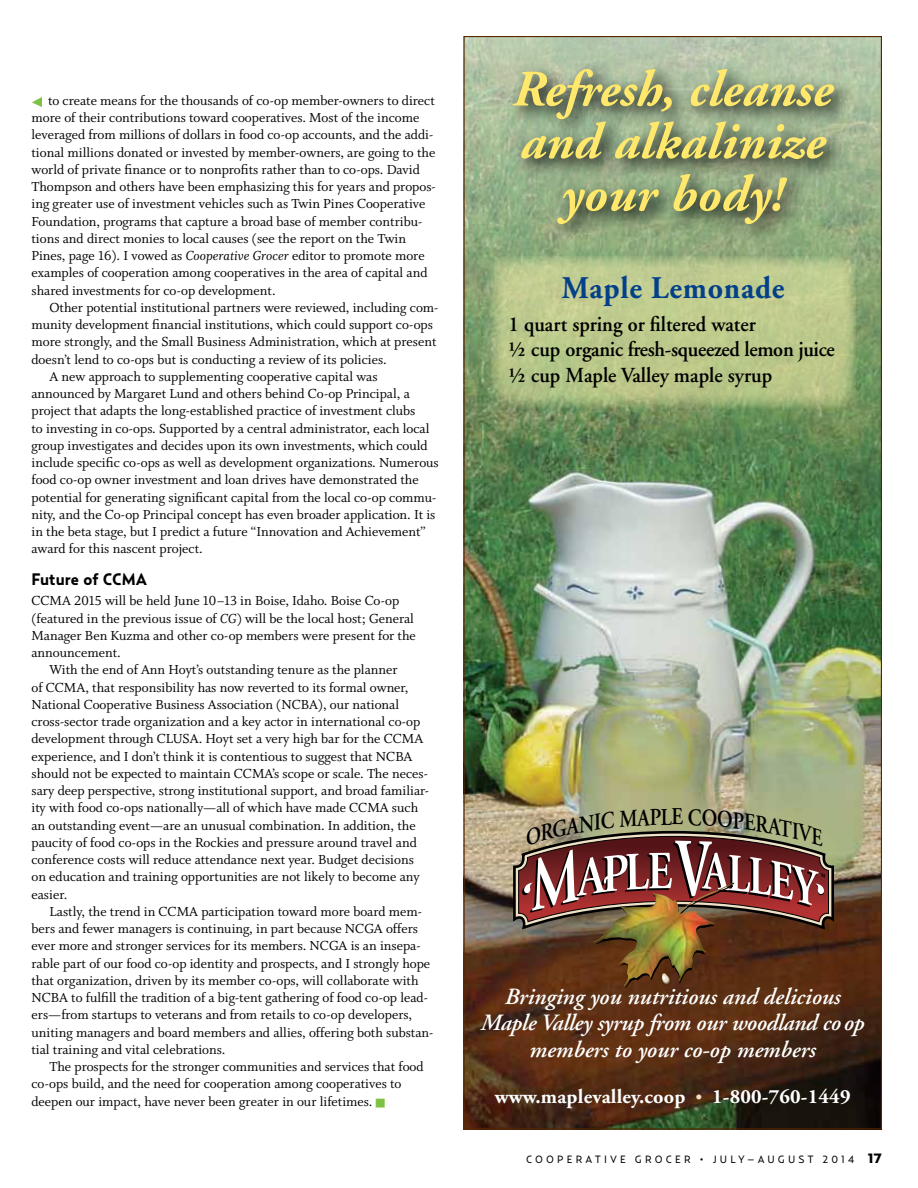
<style>
.page{position:relative;width:918px;height:1188px;background:#fff}
.page>*{position:absolute;margin:0;border:0;box-sizing:border-box;transform-origin:0 0}
.t1{font:italic 700 51px/52.5px "Adobe Garamond";letter-spacing:.005em;color:#ffe86b;text-align:center}
.t2{font:700 31.5px "Adobe Garamond";letter-spacing:.025em;color:#02408a;scale:.95 1}
.t3{font:600 24.15px "Adobe Garamond";color:#000;scale:.82 1}
.t4{font:italic 600 23.25px/26.4px "Adobe Garamond";color:#fff;text-align:center}
.t5{font:600 21.3px/25.7px "Adobe Garamond";color:#000;scale:.95 1}
.t6{font:700 20.25px "Adobe Garamond";letter-spacing:.01em;color:#fff}
.t7{font:700 16.5px "Relay";color:#000}
.t8{font:14.7px/17.2px "Whitman Roman LF";color:#000}
.t9{font:10.5px "Relay";letter-spacing:.3em;color:#000}
.s1{font-family:"Whitman Italic LF"}
.s2{color:#7dc242}
.s3{font-weight:400;font-size:18px;color:#eee1c6}
.s4{font-family:"Proxima Nova"}
.s5{font-family:"Relay Wide";font-weight:900;font-size:13.5px}
</style>
<div class="page">
<svg style="left:32px;top:97px;width:10px;height:10px"></svg>
<img style="left:466px;top:38px;width:414px;height:1090px">
<svg style="left:506px;top:61px;width:350px;height:184px;background:#86997a"></svg>
<svg style="left:490px;top:256px;width:366px;height:153px;background:#b6c489"></svg>
<svg style="left:544px;top:384px;width:19px;height:17px"></svg>
<svg style="left:572px;top:378px;width:26px;height:16px"></svg>
<svg style="left:719px;top:375px;width:46px;height:18px"></svg>
<img style="left:514px;top:808px;width:319px;height:181px">
<p class="t8" style="left:32px;top:92px;width:406px;text-indent:16px">to create means for the thousands of co-op member-owners to direct more of their contributions toward cooperatives. Most of the income leveraged from millions of dollars in food co-op accounts, and the addi&shy;tional millions donated or invested by member-owners, are going to the world of private finance or to nonprofits rather than to co-ops. David Thompson and others have been emphasizing this for years and propos&shy;ing greater use of investment vehicles such as Twin Pines Cooperative Foundation, programs that capture a broad base of member contribu&shy;tions and direct monies to local causes (see the report on the Twin Pines, page 16). I vowed as <span class="s1">Cooperative Grocer</span> editor to promote more examples of cooperation among cooperatives in the area of capital and shared investments for co-op development.</p>
<p class="t8" style="left:50px;top:299px;width:390px">Other potential institutional partners were reviewed, including com-</p>
<p class="t8" style="left:32px;top:316px;width:403px">munity development financial institutions, which could support co-ops</p>
<p class="t8" style="left:32px;top:334px;width:407px">more strongly, and the Small Business Administration, which at present</p>
<p class="t8" style="left:32px;top:351px;width:357px">doesn’t lend to co-ops but is conducting a review of its policies.</p>
<p class="t8" style="left:50px;top:368px;width:330px">A new approach to supplementing cooperative capital was</p>
<p class="t8" style="left:32px;top:385px;width:380px">announced by Margaret Lund and others behind Co-op Principal, a</p>
<p class="t8" style="left:32px;top:403px;width:386px">project that adapts the long-established practice of investment clubs</p>
<p class="t8" style="left:32px;top:420px;width:400px">to investing in co-ops. Supported by a central administrator, each local</p>
<p class="t8" style="left:32px;top:437px;width:398px">group investigates and decides upon its own investments, which could</p>
<p class="t8" style="left:32px;top:454px;width:409px">include specific co-ops as well as development organizations. Numerous</p>
<p class="t8" style="left:32px;top:472px;width:389px">food co-op owner investment and loan drives have demonstrated the</p>
<p class="t8" style="left:32px;top:489px;width:406px">potential for generating significant capital from the local co-op commu-</p>
<p class="t8" style="left:32px;top:506px;width:405px">nity, and the Co-op Principal concept has even broader application. It is</p>
<p class="t8" style="left:32px;top:523px;width:396px">in the beta stage, but I predict a future “Innovation and Achievement”</p>
<p class="t8" style="left:32px;top:540px;width:173px">award for this nascent project.</p>
<p class="t7" style="left:32px;top:569px;width:117px">Future of CCMA</p>
<p class="t8" style="left:32px;top:593px;width:386px">CCMA 2015 will be held June 10–13 in Boise, Idaho. Boise Co-op (featured in the previous issue of <span class="s1">CG</span>) will be the local host; General Manager Ben Kuzma and other co-op members were present for the announcement.</p>
<p class="t8" style="left:32px;top:662px;width:399px;text-indent:18px">With the end of Ann Hoyt’s outstanding tenure as the planner<br>of CCMA, that responsibility has now reverted to its formal owner, National Cooperative Business Association (NCBA), our national cross-sector trade organization and a key actor in international co-op development through CLUSA. Hoyt set a very high bar for the CCMA experience, and I don’t think it is contentious to suggest that NCBA should not be expected to maintain CCMA’s scope or scale. The neces&shy;sary deep perspective, strong institutional support, and broad familiar&shy;ity with food co-ops nationally—all of which have made CCMA such an outstanding event—are an unusual combination. In addition, the paucity of food co-ops in the Rockies and pressure around travel and conference costs will reduce attendance next year. Budget decisions on education and training opportunities are not likely to become any easier.</p>
<p class="t8" style="left:32px;top:903px;width:403px;text-indent:18px">Lastly, the trend in CCMA participation toward more board mem&shy;bers and fewer managers is continuing, in part because NCGA offers ever more and stronger services for its members. NCGA is an insepa&shy;rable part of our food co-op identity and prospects, and I strongly hope that organization, driven by its member co-ops, will collaborate with NCBA to fulfill the tradition of a big-tent gathering of food co-op lead&shy;ers—from startups to veterans and from retails to co-op developers, uniting managers and board members and allies, offering both substan&shy;tial training and vital celebrations.</p>
<p class="t8" style="left:32px;top:1058px;width:394px;text-indent:18px">The prospects for the stronger communities and services that food co-ops build, and the need for cooperation among cooperatives to deepen our impact, have never been greater in our lifetimes. <span class="s2">■</span></p>
<h1 class="t1" style="left:513px;top:65px;width:322px">Refresh, cleanse and alkalinize your body!</h1>
<h2 class="t2" style="left:562px;top:271px;width:236px">Maple Lemonade</h2>
<h3 class="t5" style="left:509px;top:312px;width:345px">1 quart spring or filtered water<br>½ cup organic fresh-squeezed lemon juice ½ cup Maple Valley maple syrup</h3>
<h3 class="t3" style="left:671px;top:804px;width:15px">E</h3>
<h3 class="t4" style="left:481px;top:984px;width:385px">Bringing you nutritious and delicious<br>Maple Valley syrup from our woodland co op members to your co-op members</h3>
<h3 class="t6" style="left:495px;top:1086px;width:357px">www.maplevalley.coop <span class="s3">•</span> 1-800-760-1449</h3>
<p class="t9" style="left:526px;top:1153px;width:18px">C OOPERATI</p>
<p class="t9" style="left:610px;top:1153px;width:45px">VE GROCER</p>
<p class="t9" style="left:700px;top:1153px;width:107px"><span class="s4">•</span> JULY–AUG UST</p>
<p class="t9" style="left:823px;top:1153px;width:61px">2014 <span class="s5">17</span></p>
</div>
